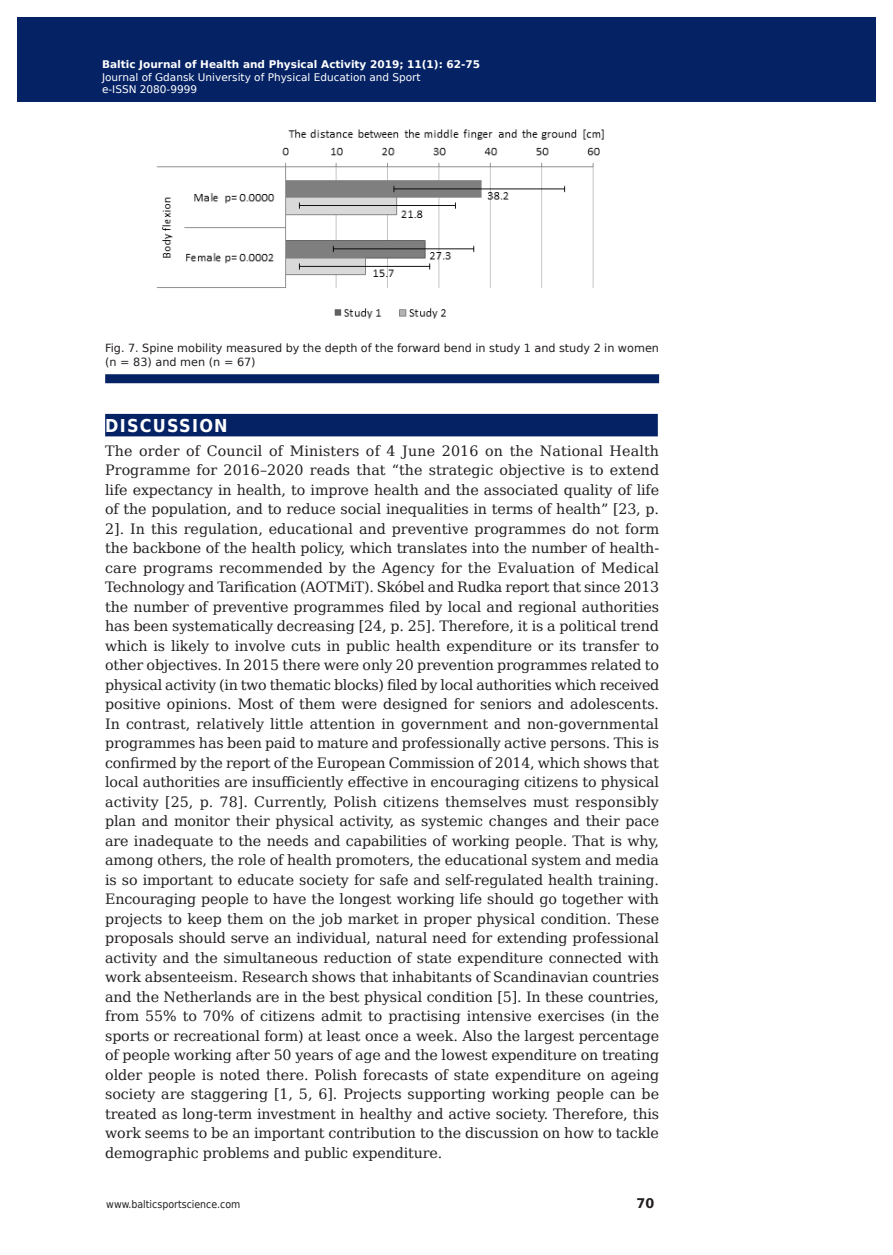
<style>
.page{position:relative;width:893px;height:1255px;background:#fff}
.page>*{position:absolute;margin:0;border:0;box-sizing:border-box;transform-origin:0 0}
.t1{font:700 17.85px "DejaVu Sans Condensed";letter-spacing:.07em;color:#fff}
.t2{font:14.25px/19.5px "DejaVu Serif";letter-spacing:-.01em;color:#231f20;text-align:justify}
.t3{font:700 13.35px "DejaVu Sans";color:#231f20;scale:.96 1}
.t4{font:11.25px/13.5px "DejaVu Sans";color:#231f20}
.t5{font:10.5px/12.6px "DejaVu Sans";color:#fff}
.t6{font:700 10.5px "DejaVu Sans";color:#fff}
.t7{font:10.5px "DejaVu Sans Condensed";color:#231f20}
</style>
<div class="page">
<div style="left:17px;top:17px;width:855px;height:85px;background:#052265"></div>
<div style="left:105px;top:374px;width:554px;height:9px;background:#052265"></div>
<div style="left:105px;top:414px;width:553px;height:22px;background:#052265"></div>
<img style="left:156px;top:129px;width:448px;height:190px">
<p class="t6" style="left:108px;top:55px;width:358px">Baltic Journal of Health and Physical Activity 2014; 1(1): 1-4</p>
<p class="t5" style="left:108px;top:70px;width:320px">Journal of Gdansk University of Physical Education and Sport e-I SN 2080-</p>
<p class="t6" style="left:102px;top:56px;width:380px">Baltic Journal of Health and Physical Activity 2019; 11(1): 62-75</p>
<p class="t5" style="left:102px;top:70px;width:320px">Journal of Gdansk University of Physical Education and Sport</p>
<p class="t5" style="left:102px;top:83px;width:102px">e-ISSN 2080-99999</p>
<p class="t4" style="left:105px;top:341px;width:555px">Fig. 7. Spine mobility measured by the depth of the forward bend in study 1 and study 2 in women (n = 83) and men (n = 67)</p>
<p class="t1" style="left:105px;top:411px;width:124px">DISCUSSION</p>
<p class="t2" style="left:105px;top:440px;width:556px">The order of Council of Ministers of 4 June 2016 on the National Health Programme for 2016–2020 reads that “the strategic objective is to extend life expectancy in health, to improve health and the associated quality of life of the population, and to reduce social inequalities in terms of health” [23, p.<br>2]. In this regulation, educational and preventive programmes do not form the backbone of the health policy, which translates into the number of health&shy;care programs recommended by the Agency for the Evaluation of Medical Technology and Tarification (AOTMiT). Skóbel and Rudka report that since 2013 the number of preventive programmes filed by local and regional authorities has been systematically decreasing [24, p. 25]. Therefore, it is a political trend which is likely to involve cuts in public health expenditure or its transfer to other objectives. In 2015 there were only 20 prevention programmes related to physical activity (in two thematic blocks) filed by local authorities which received positive opinions. Most of them were designed for seniors and adolescents.<br>In contrast, relatively little attention in government and non-governmental programmes has been paid to mature and professionally active persons. This is confirmed by the report of the European Commission of 2014, which shows that local authorities are insufficiently effective in encouraging citizens to physical activity [25, p. 78]. Currently, Polish citizens themselves must responsibly plan and monitor their physical activity, as systemic changes and their pace are inadequate to the needs and capabilities of working people. That is why, among others, the role of health promoters, the educational system and media is so important to educate society for safe and self-regulated health training.<br>Encouraging people to have the longest working life should go together with projects to keep them on the job market in proper physical condition. These proposals should serve an individual, natural need for extending professional activity and the simultaneous reduction of state expenditure connected with work absenteeism. Research shows that inhabitants of Scandinavian countries and the Netherlands are in the best physical condition [5]. In these countries, from 55% to 70% of citizens admit to practising intensive exercises (in the sports or recreational form) at least once a week. Also the largest percentage of people working after 50 years of age and the lowest expenditure on treating older people is noted there. Polish forecasts of state expenditure on ageing society are staggering [1, 5, 6]. Projects supporting working people can be treated as long-term investment in healthy and active society. Therefore, this work seems to be an important contribution to the discussion on how to tackle demographic problems and public expenditure.</p>
<p class="t7" style="left:106px;top:1195px;width:136px">www.balticsportscience.com</p>
<p class="t3" style="left:636px;top:1192px;width:20px">70</p>
</div>
